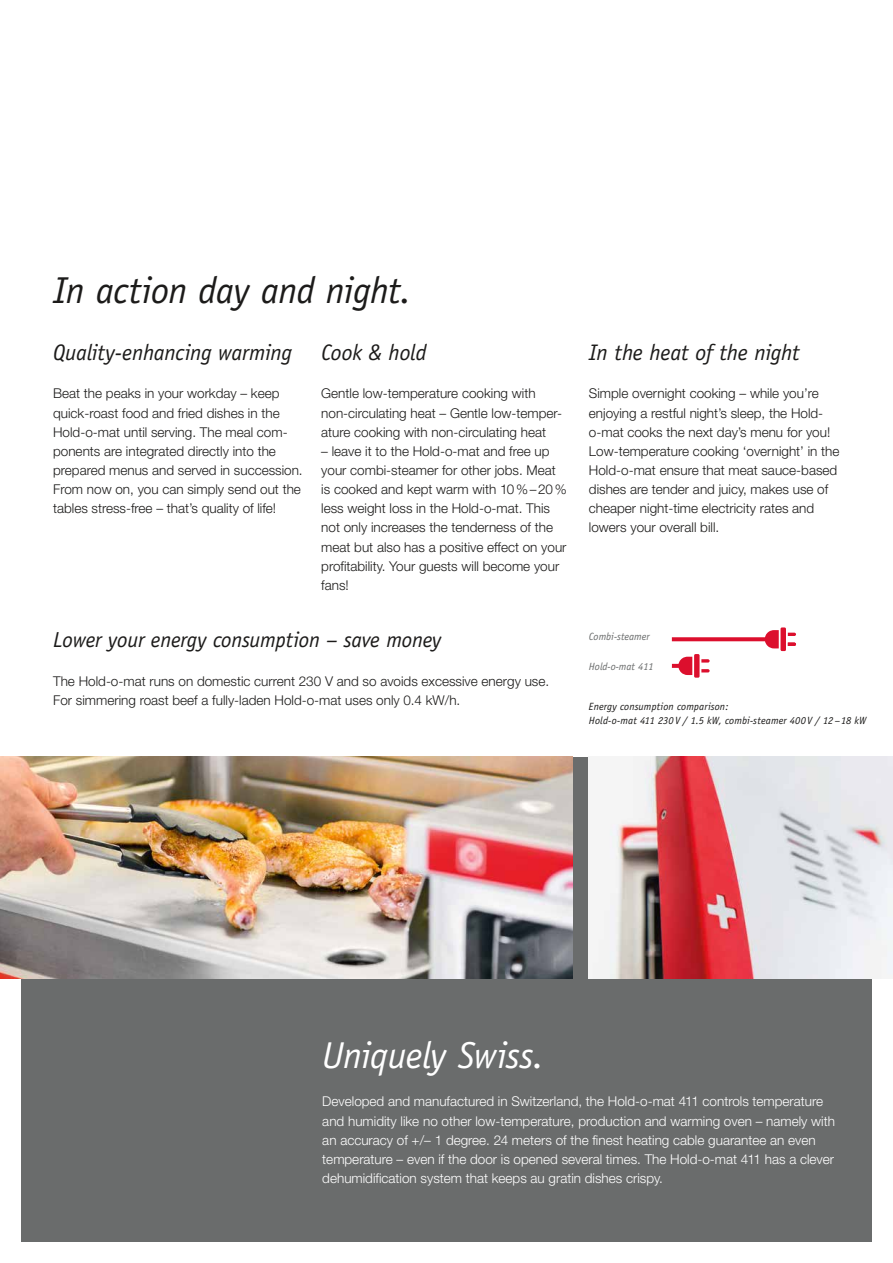
<style>
.page{position:relative;width:893px;height:1263px;background:#fff}
.page>*{position:absolute;margin:0;border:0;box-sizing:border-box;transform-origin:0 0}
.t1{font:italic 37.5px "Officina Sans";letter-spacing:-.015em;color:#1c1b1a}
.t2{font:italic 37.5px "Officina Sans";letter-spacing:-.015em;color:#fff}
.t3{font:italic 22.5px "Officina Sans";letter-spacing:-.01em;color:#1c1b1a}
.t4{font:italic 21.75px "Officina Sans";letter-spacing:-.01em;color:#1c1b1a}
.t5{font:300 13.5px/19.2px "Helvetica Neue LT Std";color:#1c1b1a}
.t6{font:300 13.5px/19.2px "Helvetica Neue LT Std";color:#fff}
.t7{font:italic 10.5px/13.5px "Officina Sans";letter-spacing:.01em;color:#1c1b1a}
.t8{font:italic 10.5px "Officina Sans";color:#6a6c6c}
</style>
<div class="page">
<div style="left:21px;top:757px;width:851px;height:485px;background:#6a6c6c"></div>
<img style="left:589px;top:757px;width:303px;height:221px">
<img style="left:0;top:757px;width:572px;height:221px">
<svg style="left:672px;top:627px;width:124px;height:51px"></svg>
<h1 class="t1" style="left:53px;top:268px;width:360px">In action day and night.</h1>
<h2 class="t3" style="left:53px;top:339px;width:240px">Quality-enhancing warming</h2>
<p class="t5" style="left:53px;top:384px;width:251px">Beat the peaks in your workday – keep quick-roast food and fried dishes in the Hold-o-mat until serving. The meal com&shy;ponents are integrated directly into the prepared menus and served in succession.<br>From now on, you can simply send out the tables stress-free – that’s quality of life!</p>
<h2 class="t3" style="left:321px;top:339px;width:107px">Cook &amp; hold</h2>
<p class="t5" style="left:321px;top:384px;width:242px">Gentle low-temperature cooking with non-circulating heat – Gentle low-temper&shy;ature cooking with non-circulating heat</p>
<p class="t5" style="left:321px;top:441px;width:247px">– leave it to the Hold-o-mat and free up your combi-steamer for other jobs. Meat is cooked and kept warm with 10%–20% less weight loss in the Hold-o-mat. This not only increases the tenderness of the meat but also has a positive effect on your profitability. Your guests will become your fans!</p>
<h3 class="t4" style="left:53px;top:627px;width:390px">Lower your energy consumption – save money</h3>
<p class="t5" style="left:53px;top:671px;width:497px">The Hold-o-mat runs on domestic current 230 V and so avoids excessive energy use.<br>For simmering roast beef a fully-laden Hold-o-mat uses only 0.4 kW/h.</p>
<h2 class="t3" style="left:589px;top:339px;width:212px">In the heat of the night</h2>
<p class="t5" style="left:589px;top:384px;width:252px">Simple overnight cooking – while you’re enjoying a restful night’s sleep, the Hold&shy;o-mat cooks the next day’s menu for you!<br>Low-temperature cooking ‘overnight’ in the Hold-o-mat ensure that meat sauce-based dishes are tender and juicy, makes use of cheaper night-time electricity rates and lowers your overall bill.</p>
<p class="t8" style="left:589px;top:631px;width:62px">Combi-steamer</p>
<p class="t8" style="left:589px;top:661px;width:66px">Hold-o-mat 411</p>
<p class="t7" style="left:589px;top:700px;width:279px">Energy consumption comparison:<br>Hold-o-mat 411 230 V / 1.5 kW, combi-steamer 400V / 12– 18 kW</p>
<h1 class="t2" style="left:322px;top:1034px;width:224px">Uniquely Swiss.</h1>
<p class="t6" style="left:322px;top:1092px;width:514px">Developed and manufactured in Switzerland, the Hold-o-mat 411 controls temperature and humidity like no other low-temperature, production and warming oven – namely with an accuracy of +/– 1 degree. 24 meters of the finest heating cable guarantee an even temperature – even if the door is opened several times. The Hold-o-mat 411 has a clever dehumidification system that keeps au gratin dishes crispy.</p>
</div>
